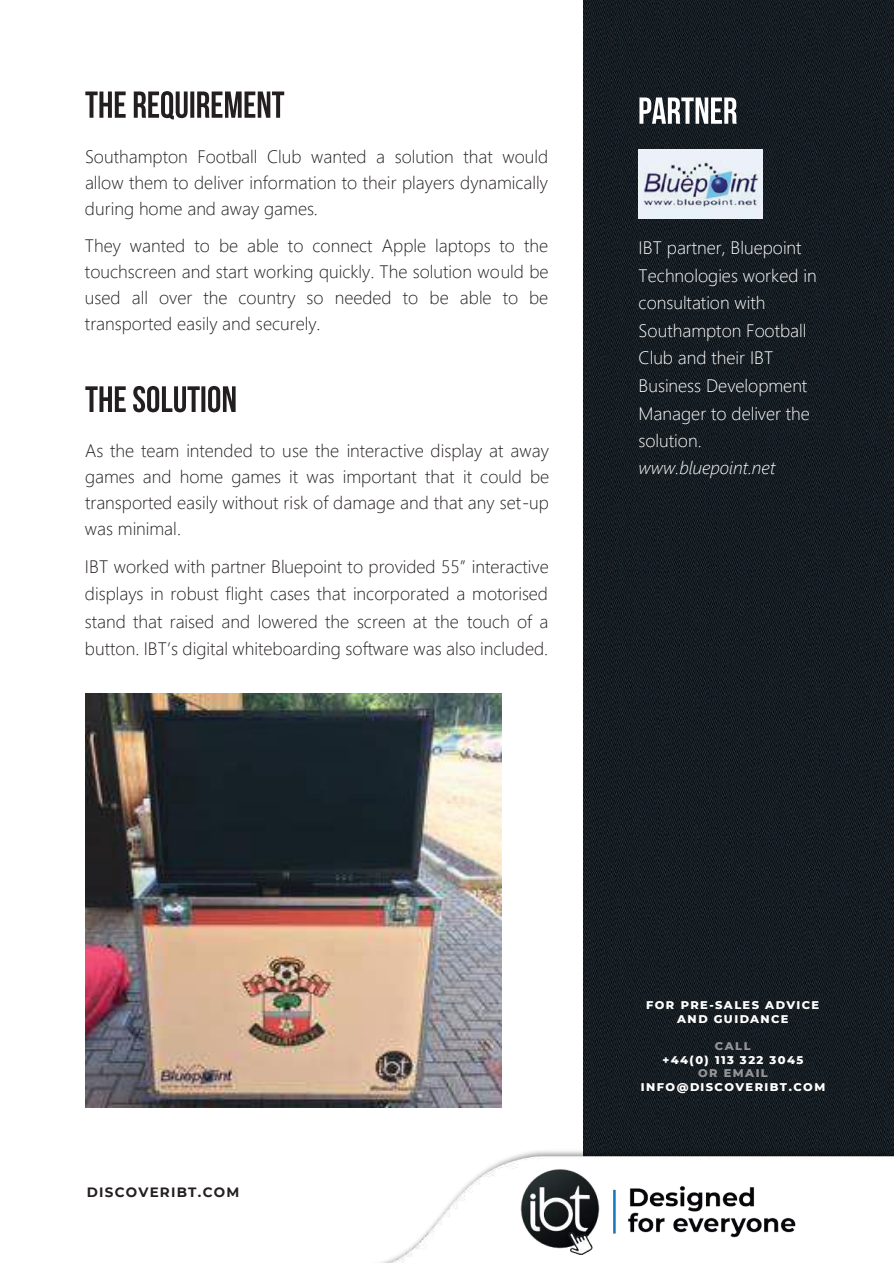
<style>
.page{position:relative;width:894px;height:1263px;background:#fff}
.page>*{position:absolute;margin:0;border:0;box-sizing:border-box;transform-origin:0 0}
.t1{font:300 18px/26px "Segoe UI";color:#241f1f;text-align:justify}
.t2{font:300 18px/27.6px "Segoe UI";color:#fff}
.t3{font:italic 300 18px "Segoe UI";color:#fff}
.t4{font:700 13.5px "Montserrat";letter-spacing:.09em;color:#241f1f}
.t5{font:800 11.4px/13.8px "Montserrat";letter-spacing:.125em;color:#fff;text-align:center}
.t6{font:800 11.4px "Montserrat";letter-spacing:.125em;color:#959598}
</style>
<div class="page">
<img style="left:85px;top:91px;width:200px;height:29px">
<img style="left:85px;top:386px;width:151px;height:27px">
<img style="left:583px;top:0;width:310px;height:1147px">
<img style="left:638px;top:91px;width:113px;height:43px">
<img style="left:638px;top:150px;width:124px;height:68px">
<img style="left:515px;top:1147px;width:378px;height:9px">
<img style="left:381px;top:1156px;width:512px;height:107px">
<img style="left:85px;top:693px;width:416px;height:414px">
<img style="left:520px;top:1169px;width:274px;height:85px">
<p class="t1" style="left:85px;top:142px;width:464px">Southampton Football Club wanted a solution that would allow them to deliver information to their players dynamically during home and away games.</p>
<p class="t1" style="left:85px;top:231px;width:465px">They wanted to be able to connect Apple laptops to the touchscreen and start working quickly. The solution would be used all over the country so needed to be able to be transported easily and securely.</p>
<p class="t1" style="left:85px;top:436px;width:465px">As the team intended to use the interactive display at away games and home games it was important that it could be transported easily without risk of damage and that any set-up was minimal.</p>
<p class="t1" style="left:85px;top:551px;width:465px;line-height:27.5px">IBT worked with partner Bluepoint to provided 55” interactive displays in robust flight cases that incorporated a motorised stand that raised and lowered the screen at the touch of a button. IBT’s digital whiteboarding software was also included.</p>
<p class="t2" style="left:638px;top:232px;width:179px">IBT partner, Bluepoint<br>Technologies worked in consultation with<br>Southampton Football<br>Club and their IBT<br>Business Development<br>Manager to deliver the solution.</p>
<p class="t3" style="left:638px;top:451px;width:138px">www.bluepoint.net</p>
<p class="t4" style="left:87px;top:1182px;width:154px">DISCOVERIBT.COM</p>
<p class="t5" style="left:645px;top:997px;width:174px">FOR PRE-SALES ADVICE<br>AND GUIDANCE</p>
<p class="t6" style="left:714px;top:1038px;width:37px">CALL</p>
<p class="t5" style="left:662px;top:1052px;width:142px">+44(0) 113 322 3045</p>
<p class="t6" style="left:697px;top:1065px;width:71px">OR EMAIL</p>
<p class="t5" style="left:640px;top:1079px;width:186px">INFO@DISCOVERIBT.COM</p>
</div>
